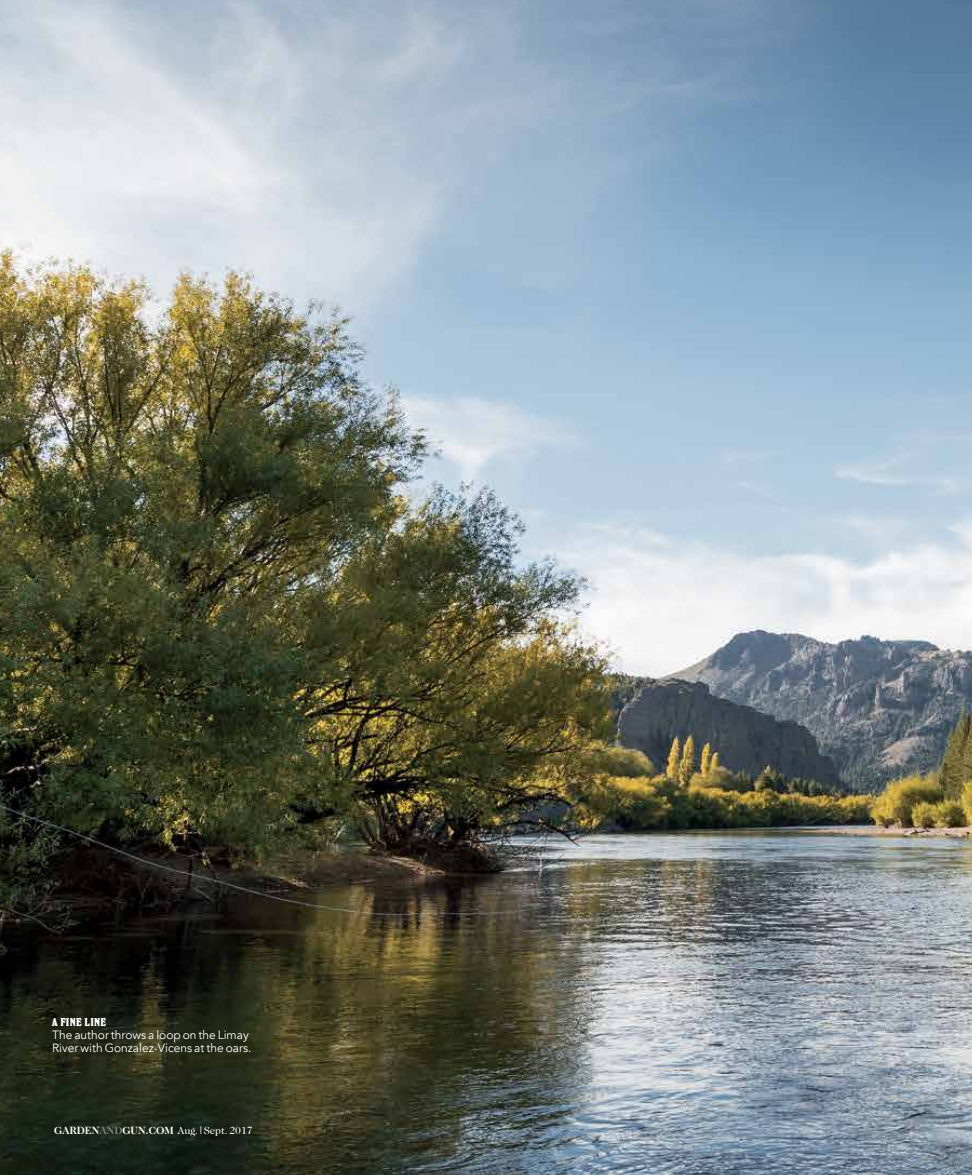
<style>
.page{position:relative;width:972px;height:1175px;background:#fff}
.page>*{position:absolute;margin:0;border:0;box-sizing:border-box;transform-origin:0 0}
.t1{font:12px/12.9px "Avenir";color:#fff}
.t2{font:800 condensed 12px "Windsor SBOP";letter-spacing:.02em;color:#fff}
.t3{font:10.5px "Caslon Two Twenty Four";color:#fff}
.s1{font-weight:700}
.s2{font-weight:700;color:#808285}
</style>
<div class="page">
<img style="left:0;top:0;width:972px;height:1174px">
<p class="t2" style="left:52px;top:1016px;width:55px">A FINE LINE</p>
<p class="t1" style="left:52px;top:1029px;width:201px">The author throws a loop on the Limay<br>River with Gonzalez-Vicens at the oars.</p>
<p class="t3" style="left:54px;top:1124px;width:200px"><span class="s1">GARDEN</span><span class="s2">AND</span><span class="s1">GUN.COM</span> Aug. | Sept. 2017</p>
</div>
